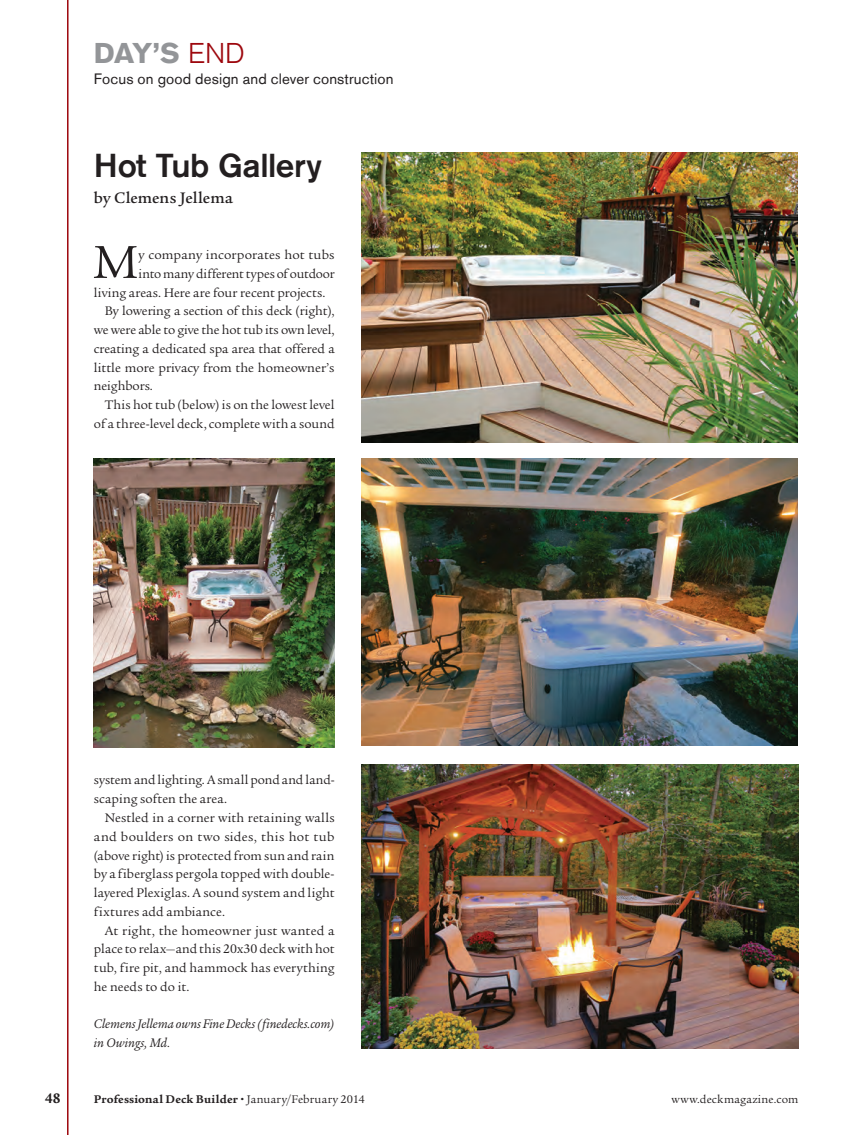
<style>
.page{position:relative;width:864px;height:1135px;background:#fff}
.page>*{position:absolute;margin:0;border:0;box-sizing:border-box;transform-origin:0 0}
.t1{font:50.1px "Legacy Serif Std";color:#231f20}
.t2{font:500 33px "Akzidenz Grotesk Std";letter-spacing:-.015em;color:#231f20}
.t3{font:700 28.5px "Akzidenz Grotesk Std";color:#939598}
.t4{font:500 16.5px "Legacy Serif Std";letter-spacing:.005em;color:#231f20}
.t5{font:15px "Akzidenz Grotesk Std";letter-spacing:.01em;color:#231f20}
.t6{font:700 15px "Legacy Serif Std";color:#231f20}
.t7{font:13.5px/18.8px "Legacy Serif Std";color:#231f20;text-align:justify}
.t8{font:italic 13.5px/18.8px "Legacy Serif Std";letter-spacing:-.005em;color:#231f20}
.t9{font:700 12px "Legacy Serif Std";letter-spacing:.015em;color:#231f20}
.t10{font:12px "Legacy Serif Std";letter-spacing:.015em;color:#231f20}
.s1{font-weight:300;color:#9d070d}
.s2{font-weight:900}
.s3{font-weight:400}
</style>
<div class="page">
<hr style="left:67px;top:0;width:1px;height:1134px;background:#9d070d">
<img style="left:361px;top:152px;width:436px;height:291px">
<img style="left:94px;top:458px;width:240px;height:289px">
<img style="left:361px;top:458px;width:436px;height:287px">
<img style="left:361px;top:764px;width:436px;height:284px">
<h3 class="t3" style="left:94px;top:36px;width:152px">DAY’S <span class="s1">END</span></h3>
<p class="t5" style="left:94px;top:70px;width:301px">Focus on good design and clever construction</p>
<h2 class="t2" style="left:94px;top:145px;width:229px">Hot Tub Gallery</h2>
<p class="t4" style="left:94px;top:188px;width:140px">by Clemens Jellema</p>
<h1 class="t1" style="left:93px;top:234px;width:47px">M</h1>
<p class="t7" style="left:139px;top:245px;width:197px">y company incorporates hot tubs</p>
<p class="t7" style="left:139px;top:264px;width:197px">into many different types of outdoor</p>
<p class="t7" style="left:94px;top:283px;width:233px">living areas. Here are four recent projects.</p>
<p class="t7" style="left:105px;top:302px;width:231px">By lowering a section of this deck (right),</p>
<p class="t7" style="left:94px;top:320px;width:242px">we were able to give the hot tub its own level,</p>
<p class="t7" style="left:94px;top:339px;width:242px">creating a dedicated spa area that offered a</p>
<p class="t7" style="left:94px;top:358px;width:242px">little more privacy from the homeowner’s</p>
<p class="t7" style="left:94px;top:377px;width:60px">neighbors.</p>
<p class="t7" style="left:105px;top:395px;width:231px">This hot tub (below) is on the lowest level</p>
<p class="t7" style="left:94px;top:414px;width:242px">of a three-level deck, complete with a sound</p>
<p class="t7" style="left:94px;top:770px;width:242px">system and lighting. A small pond and land&shy;scaping soften the area.</p>
<p class="t7" style="left:94px;top:808px;width:242px;text-indent:11px">Nestled in a corner with retaining walls and boulders on two sides, this hot tub (above right) is protected from sun and rain by a fiberglass pergola topped with double&shy;layered Plexiglas. A sound system and light fixtures add ambiance.</p>
<p class="t7" style="left:94px;top:920px;width:242px;text-indent:11px">At right, the homeowner just wanted a place to relax—and this 20x30 deck with hot tub, fire pit, and hammock has everything he needs to do it.</p>
<p class="t8" style="left:94px;top:1014px;width:242px">Clemens Jellema owns Fine Decks (finedecks.com) in Owings, Md.</p>
<p class="t6" style="left:45px;top:1089px;width:17px">48</p>
<p class="t9" style="left:94px;top:1092px;width:272px">Professional Deck Builder <span class="s2">•</span> <span class="s3">January/February 2014</span></p>
<p class="t10" style="left:671px;top:1092px;width:128px">www.deckmagazine.com</p>
</div>
